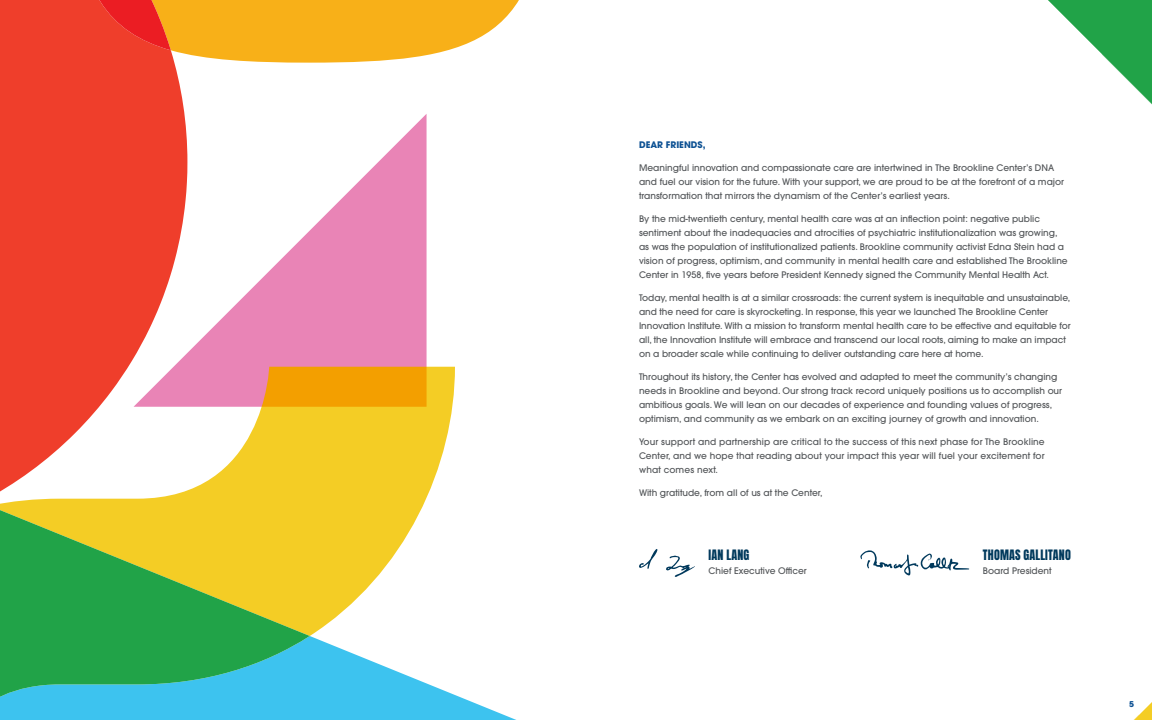
<style>
.page{position:relative;width:1152px;height:720px;background:#fff}
.page>*{position:absolute;margin:0;border:0;box-sizing:border-box;transform-origin:0 0}
.t1{font:12px "Anton";letter-spacing:.015em;color:#00395c}
.t2{font:500 9px/14px "ITC Avant Garde Pro";color:#535659}
.t3{font:700 9px "ITC Avant Garde Pro";color:#0d5193}
.t4{font:700 8px "ITC Avant Garde Pro";color:#0d5193}
</style>
<div class="page">
<svg style="left:1133px;top:702px;width:19px;height:18px"></svg>
<div style="left:0;top:63px;width:185px;height:304px;background:#ef3e2b"></div>
<svg style="left:0;top:0;width:519px;height:63px"></svg>
<svg style="left:0;top:367px;width:455px;height:269px;fill:#f4cd2b"></svg>
<svg style="left:1048px;top:0;width:104px;height:104px"></svg>
<svg style="left:310px;top:636px;width:206px;height:84px"></svg>
<svg style="left:0;top:506px;width:310px;height:214px"></svg>
<svg style="left:666px;top:555px;width:29px;height:22px"></svg>
<svg style="left:639px;top:549px;width:18px;height:20px"></svg>
<svg style="left:134px;top:114px;width:293px;height:293px"></svg>
<svg style="left:860px;top:550px;width:109px;height:26px"></svg>
<p class="t3" style="left:639px;top:138px;width:68px">DEAR FRIENDS,</p>
<p class="t2" style="left:639px;top:160px;width:427px">Meaningful innovation and compassionate care are intertwined in The Brookline Center’s DNA and fuel our vision for the future. With your support, we are proud to be at the forefront of a major transformation that mirrors the dynamism of the Center’s earliest years.</p>
<p class="t2" style="left:639px;top:211px;width:430px">By the mid-twentieth century, mental health care was at an inflection point: negative public sentiment about the inadequacies and atrocities of psychiatric institutionalization was growing, as was the population of institutionalized patients. Brookline community activist Edna Stein had a vision of progress, optimism, and community in mental health care and established The Brookline Center in 1958, five years before President Kennedy signed the Community Mental Health Act.</p>
<p class="t2" style="left:639px;top:290px;width:433px">Today, mental health is at a similar crossroads: the current system is inequitable and unsustainable, and the need for care is skyrocketing. In response, this year we launched The Brookline Center Innovation Institute. With a mission to transform mental health care to be effective and equitable for all, the Innovation Institute will embrace and transcend our local roots, aiming to make an impact on a broader scale while continuing to deliver outstanding care here at home.</p>
<p class="t2" style="left:639px;top:369px;width:425px">Throughout its history, the Center has evolved and adapted to meet the community’s changing needs in Brookline and beyond. Our strong track record uniquely positions us to accomplish our ambitious goals. We will lean on our decades of experience and founding values of progress, optimism, and community as we embark on an exciting journey of growth and innovation.</p>
<p class="t2" style="left:639px;top:434px;width:407px;text-align:justify">Your support and partnership are critical to the success of this next phase for The Brookline Center, and we hope that reading about your impact this year will fuel your excitement for what comes next.</p>
<p class="t2" style="left:639px;top:485px;width:185px">With gratitude, from all of us at the Center,</p>
<p class="t1" style="left:709px;top:549px;width:42px">IAN LANG</p>
<p class="t2" style="left:708px;top:563px;width:100px">Chief Executive Officer</p>
<p class="t1" style="left:983px;top:549px;width:90px">THOMAS GALLITANO</p>
<p class="t2" style="left:983px;top:563px;width:70px">Board President</p>
<p class="t4" style="left:1129px;top:699px;width:6px">5</p>
</div>
